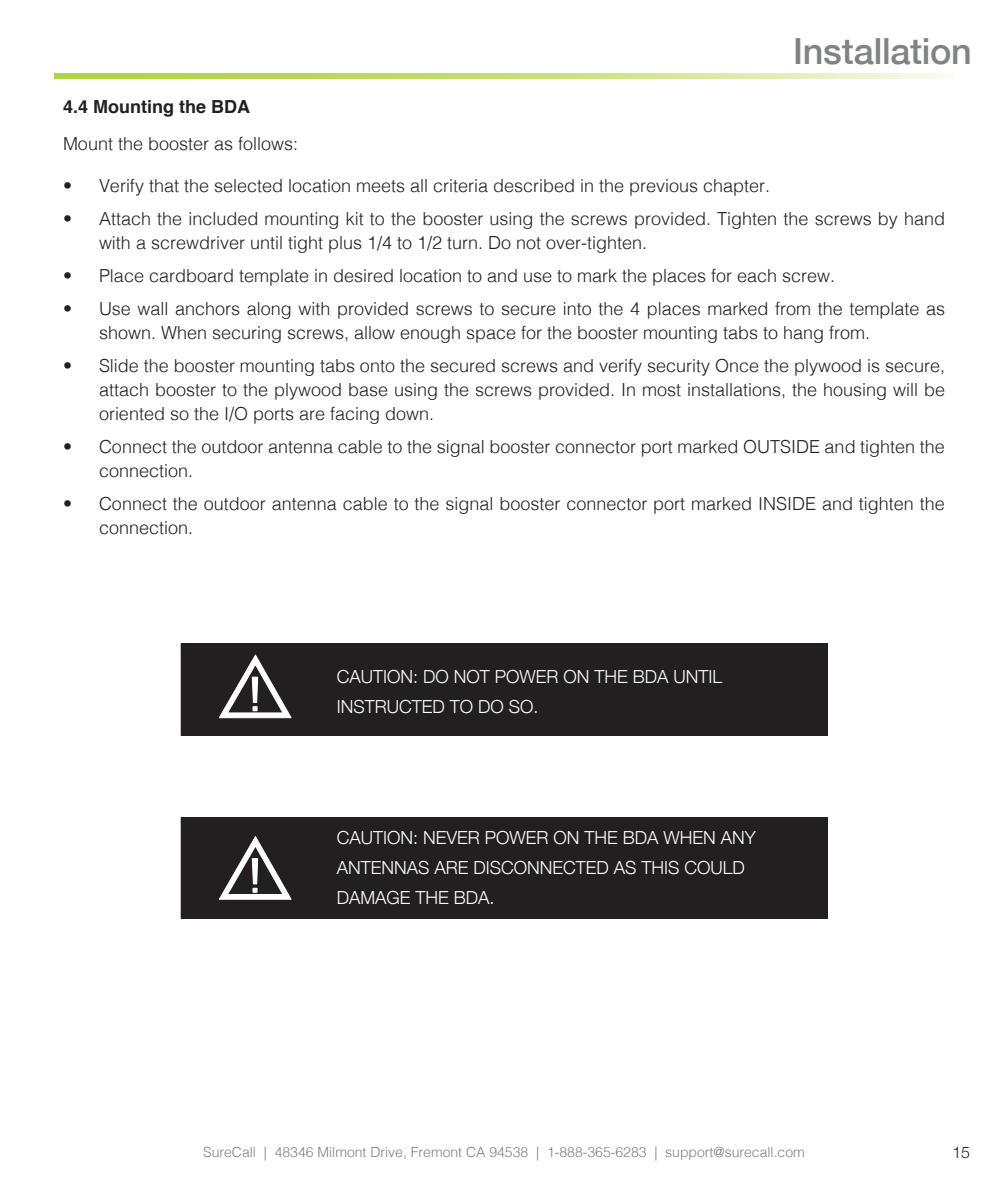
<style>
.page{position:relative;width:1008px;height:1181px;background:#fff}
.page>*{position:absolute;margin:0;border:0;box-sizing:border-box;transform-origin:0 0}
.page_header{font:500 36px "Helvetica Neue";letter-spacing:-.01em;color:#808285}
.Body{font:300 18px/24px "Helvetica";color:#231f20}
.t1{font:300 18px/30px "Helvetica Neue";color:#fff}
.subchapter_heading{font:700 18px "Helvetica";color:#231f20}
.t2{font:300 16px "Helvetica Neue";color:#231f20}
.t3{font:300 14px "Helvetica";color:#7e8083}
</style>
<div class="page">
<svg style="left:54px;top:74px;width:900px;height:5px;background:#cbe181"></svg>
<div style="left:181px;top:643px;width:646px;height:92px;background:#231f20"></div>
<svg style="left:218px;top:654px;width:74px;height:64px"></svg>
<div style="left:181px;top:817px;width:646px;height:101px;background:#231f20"></div>
<svg style="left:219px;top:836px;width:73px;height:64px"></svg>
<p class="page_header" style="left:793px;top:22px;width:180px">Installation</p>
<p class="subchapter_heading" style="left:63px;top:92px;width:189px">4.4 Mounting the BDA</p>
<p class="Body" style="left:63px;top:131px;width:237px">Mount the booster as follows:</p>
<p class="Body" style="left:63px;top:173px;width:709px">• Verify that the selected location meets all criteria described in the previous chapter.</p>
<p class="Body" style="left:99px;top:206px;width:848px;text-indent:-36px">• Attach the included mounting kit to the booster using the screws provided. Tighten the screws by hand with a screwdriver until tight plus 1/4 to 1/2 turn. Do not over-tighten.</p>
<p class="Body" style="left:63px;top:263px;width:774px">• Place cardboard template in desired location to and use to mark the places for each screw.</p>
<p class="Body" style="left:99px;top:296px;width:848px;text-indent:-36px">• Use wall anchors along with provided screws to secure into the 4 places marked from the template as shown. When securing screws, allow enough space for the booster mounting tabs to hang from.</p>
<p class="Body" style="left:99px;top:353px;width:848px;text-align:justify;text-indent:-36px">• Slide the booster mounting tabs onto the secured screws and verify security Once the plywood is secure, attach booster to the plywood base using the screws provided. In most installations, the housing will be oriented so the I/O ports are facing down.</p>
<p class="Body" style="left:99px;top:434px;width:847px;text-indent:-36px">• Connect the outdoor antenna cable to the signal booster connector port marked OUTSIDE and tighten the connection.</p>
<p class="Body" style="left:99px;top:491px;width:847px;text-indent:-36px">• Connect the outdoor antenna cable to the signal booster connector port marked INSIDE and tighten the connection.</p>
<p class="t1" style="left:337px;top:660px;width:387px">CAUTION: DO NOT POWER ON THE BDA UNTIL<br>INSTRUCTED TO DO SO.</p>
<p class="t1" style="left:337px;top:821px;width:421px">CAUTION: NEVER POWER ON THE BDA WHEN ANY<br>ANTENNAS ARE DISCONNECTED AS THIS COULD<br>DAMAGE THE BDA.</p>
<p class="t3" style="left:203px;top:1140px;width:603px">SureCall | 48346 Milmont Drive, Fremont CA 94538 | 1-888-365-6283 | support@surecall.com</p>
<p class="t2" style="left:953px;top:1140px;width:19px">15</p>
</div>
